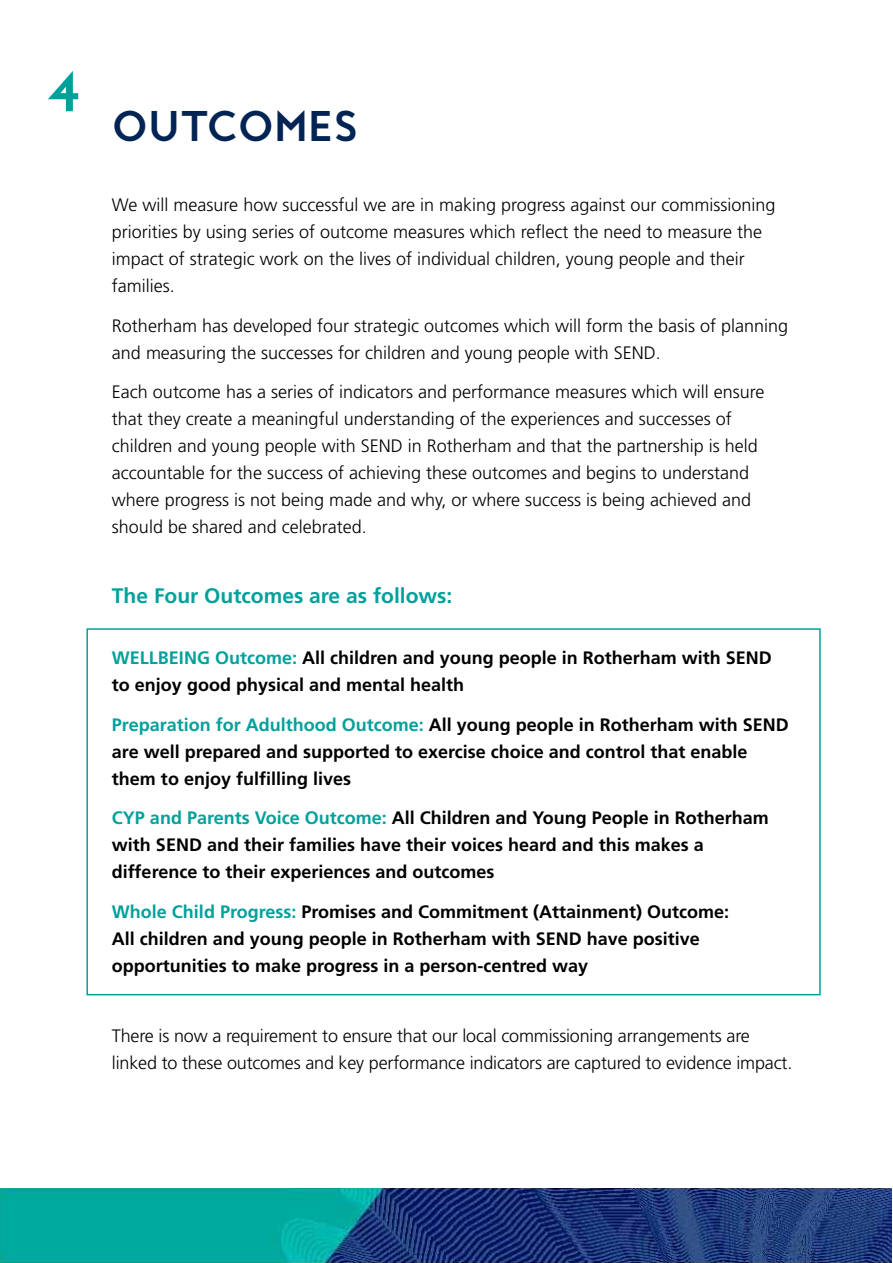
<style>
.page{position:relative;width:893px;height:1263px;background:#fff}
.page>*{position:absolute;margin:0;border:0;box-sizing:border-box;transform-origin:0 0}
.t1{font:700 51px "MB Empire";color:#00a19b}
.t2{font:700 39px "MB Empire";color:#002453}
.t3{font:700 21px "Frutiger LT Std";color:#00a19b}
.t4{font:300 18px/27px "Frutiger LT Std";color:#000}
.t5{font:700 18px/27px "Frutiger LT Std";color:#000}
.t6{font:700 18px "Frutiger LT Std";color:#00a19b}
.s1{color:#00a19b}
</style>
<div class="page">
<div style="left:86px;top:628px;width:735px;height:367px;border:2px solid #00a19b"></div>
<img style="left:0;top:1188px;width:891px;height:75px">
<h1 class="t1" style="left:46px;top:59px;width:36px">4</h1>
<h2 class="t2" style="left:112px;top:101px;width:242px">OUTCOMES</h2>
<p class="t4" style="left:112px;top:191px;width:665px">We will measure how successful we are in making progress against our commissioning priorities by using series of outcome measures which reflect the need to measure the impact of strategic work on the lives of individual children, young people and their families.</p>
<p class="t4" style="left:112px;top:312px;width:678px">Rotherham has developed four strategic outcomes which will form the basis of planning and measuring the successes for children and young people with SEND.</p>
<p class="t4" style="left:112px;top:379px;width:654px">Each outcome has a series of indicators and performance measures which will ensure that they create a meaningful understanding of the experiences and successes of children and young people with SEND in Rotherham and that the partnership is held accountable for the success of achieving these outcomes and begins to understand where progress is not being made and why, or where success is being achieved and should be shared and celebrated.</p>
<p class="t3" style="left:112px;top:583px;width:342px">The Four Outcomes are as follows:</p>
<p class="t6" style="left:112px;top:647px;width:68px">WELLBEING</p>
<p class="t5" style="left:215px;top:644px;width:522px"><span class="s1">Outcome:</span> All children and young people in Rotherham with SEN</p>
<p class="t5" style="left:759px;top:644px;width:14px">D</p>
<p class="t5" style="left:112px;top:671px;width:354px">to enjoy good physical and mental health</p>
<p class="t5" style="left:112px;top:711px;width:643px"><span class="s1">Preparation for Adulthood Outcome:</span> All young people in Rotherham with SEN</p>
<p class="t5" style="left:776px;top:711px;width:14px">D</p>
<p class="t5" style="left:112px;top:738px;width:637px">are well prepared and supported to exercise choice and control that enable them to enjoy fulfilling lives</p>
<p class="t5" style="left:112px;top:805px;width:658px"><span class="s1">CYP and Parents Voice Outcome:</span> All Children and Young People in Rotherham with SEN</p>
<p class="t5" style="left:112px;top:832px;width:593px;text-indent:77px">D and their families have their voices heard and this makes a difference to their experiences and outcomes</p>
<p class="t5" style="left:112px;top:898px;width:619px"><span class="s1">Whole Child Progress:</span> Promises and Commitment (Attainment) Outcome:<br>All children and young people in Rotherham with SEN</p>
<p class="t5" style="left:112px;top:925px;width:589px;text-indent:457px">D have positive opportunities to make progress in a person-centred way</p>
<p class="t4" style="left:112px;top:1022px;width:682px">There is now a requirement to ensure that our local commissioning arrangements are linked to these outcomes and key performance indicators are captured to evidence impact.</p>
</div>
